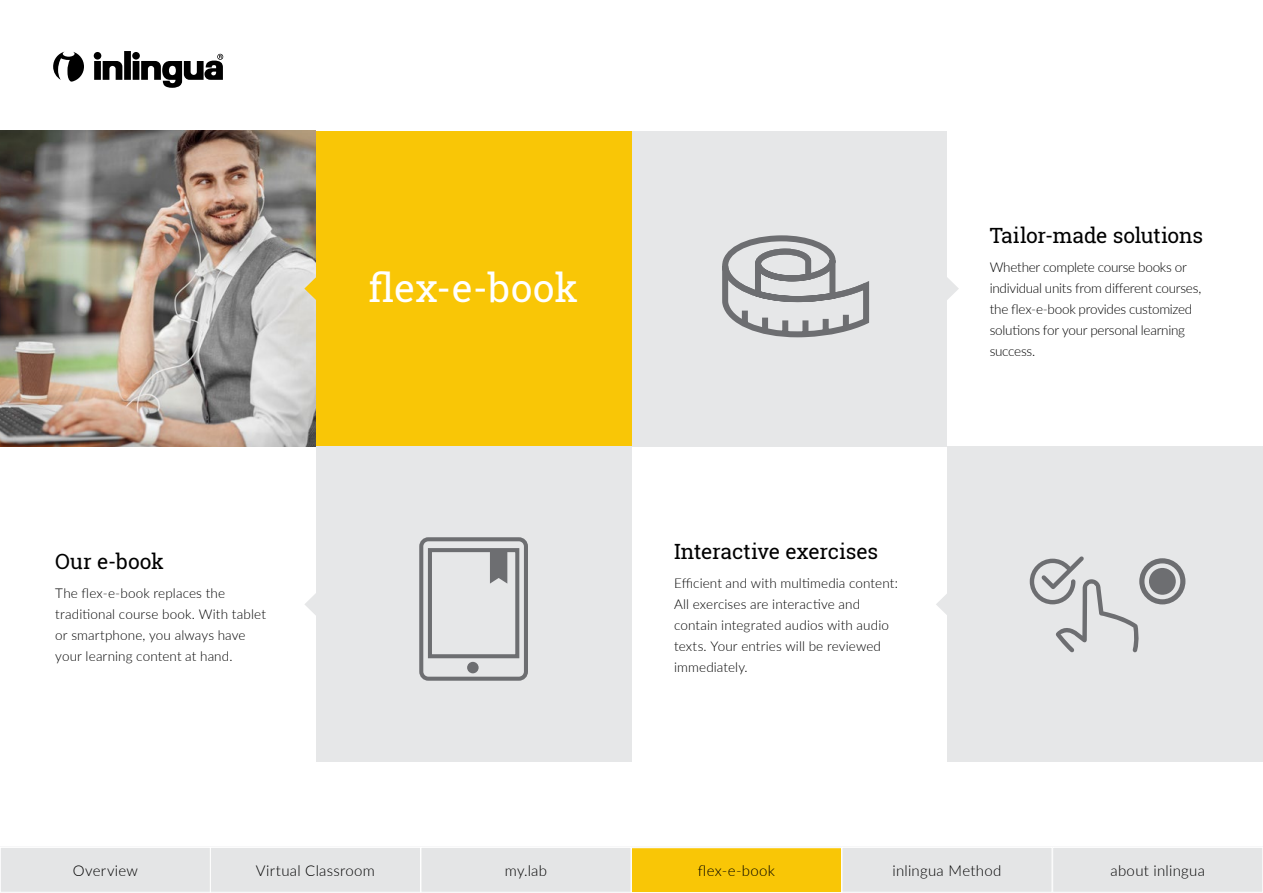
<style>
.page{position:relative;width:1263px;height:893px;background:#fff}
.page>*{position:absolute;margin:0;border:0;box-sizing:border-box;transform-origin:0 0}
.t1{font:39px "Roboto Slab";letter-spacing:.005em;color:#fff}
.t2{font:21px "Roboto Slab";letter-spacing:-.01em;color:#000}
.t3{font:300 15px "Lato";letter-spacing:.02em;color:#000}
.t4{font:300 13.5px/21px "Lato";letter-spacing:.005em;color:#000}
.t5{font:300 13.5px/21px "Lato";letter-spacing:-.02em;color:#000}
</style>
<div class="page">
<div style="left:631px;top:131px;width:316px;height:315px;background:#e6e7e8"></div>
<img style="left:0;top:131px;width:316px;height:315px">
<svg style="left:947px;top:277px;width:12px;height:23px"></svg>
<div style="left:316px;top:131px;width:315px;height:315px;background:#f9c606"></div>
<div style="left:316px;top:446px;width:315px;height:316px;background:#e6e7e8"></div>
<svg style="left:305px;top:593px;width:11px;height:22px"></svg>
<svg style="left:304px;top:271px;width:12px;height:36px"></svg>
<div style="left:947px;top:446px;width:316px;height:316px;background:#e6e7e8"></div>
<svg style="left:936px;top:594px;width:11px;height:21px"></svg>
<svg style="left:53px;top:51px;width:170px;height:37px"></svg>
<svg style="left:1029px;top:556px;width:110px;height:97px"></svg>
<svg style="left:1137px;top:556px;width:51px;height:51px"></svg>
<div style="left:1135px;top:554px;width:55px;height:55px;border:4px solid #e6e7e8;border-radius:50%"></div>
<svg style="left:1147px;top:566px;width:31px;height:31px"></svg>
<div style="left:1144px;top:563px;width:36px;height:36px;border:4px solid #e6e7e8;border-radius:50%"></div>
<svg style="left:722px;top:235px;width:148px;height:103px"></svg>
<div style="left:419px;top:537px;width:109px;height:144px;border:4px solid #6d6e71;border-radius:7px"></div>
<div style="left:428px;top:548px;width:91px;height:110px;border:4px solid #6d6e71"></div>
<svg style="left:490px;top:550px;width:17px;height:34px"></svg>
<div style="left:467px;top:662px;width:12px;height:11px;background:#6d6e71;border-radius:50%"></div>
<div style="left:0;top:847px;width:210px;height:45px;background:#e4e5e6"></div>
<div style="left:0;top:847px;width:211px;height:45px;border:1px solid #fff"></div>
<div style="left:421px;top:847px;width:210px;height:45px;background:#e4e5e6"></div>
<div style="left:421px;top:847px;width:210px;height:45px;border:1px solid #fff"></div>
<div style="left:842px;top:847px;width:210px;height:45px;background:#e4e5e6"></div>
<div style="left:842px;top:847px;width:210px;height:45px;border:1px solid #fff"></div>
<div style="left:1053px;top:847px;width:210px;height:45px;background:#e4e5e6"></div>
<div style="left:1052px;top:847px;width:211px;height:45px;border:1px solid #fff"></div>
<div style="left:631px;top:848px;width:210px;height:44px;background:#f9c606"></div>
<div style="left:631px;top:847px;width:211px;height:46px;border:1px solid #fff"></div>
<div style="left:210px;top:847px;width:210px;height:45px;background:#e4e5e6"></div>
<div style="left:210px;top:847px;width:211px;height:45px;border:1px solid #fff"></div>
<h2 class="t2" style="left:55px;top:547px;width:110px">Our e-book</h2>
<p class="t4" style="left:55px;top:582px;width:212px">The flex-e-book replaces the traditional course book. With tablet or smartphone, you always have your learning content at hand.</p>
<h1 class="t1" style="left:369px;top:262px;width:211px">flex-e-book</h1>
<h2 class="t2" style="left:674px;top:537px;width:206px">Interactive exercises</h2>
<p class="t4" style="left:674px;top:572px;width:225px">Efficient and with multimedia content:<br>All exercises are interactive and contain integrated audios with audio texts. Your entries will be reviewed immediately.</p>
<h2 class="t2" style="left:990px;top:221px;width:215px">Tailor-made solutions</h2>
<p class="t5" style="left:990px;top:256px;width:213px">Whether complete course books or individual units from different courses, the flex-e-book provides customized solutions for your personal learning success.</p>
<p class="t3" style="left:73px;top:860px;width:67px">Overview</p>
<p class="t3" style="left:256px;top:860px;width:121px">Virtual Classroom</p>
<p class="t3" style="left:505px;top:860px;width:44px">my.lab</p>
<p class="t3" style="left:698px;top:860px;width:79px">flex-e-book</p>
<p class="t3" style="left:892px;top:860px;width:111px">inlingua Method</p>
<p class="t3" style="left:1110px;top:860px;width:96px">about inlingua</p>
</div>
